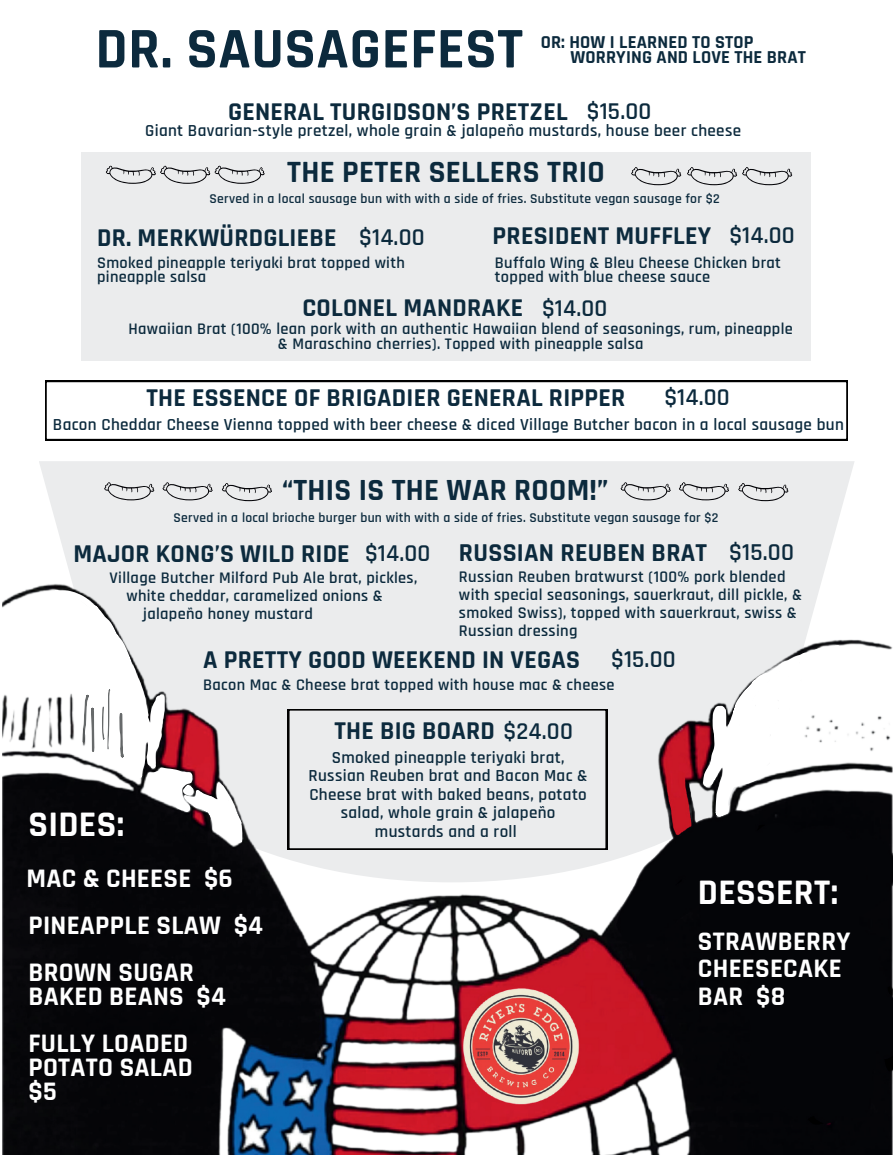
<style>
.page{position:relative;width:893px;height:1155px;background:#fff}
.page>*{position:absolute;margin:0;border:0;box-sizing:border-box;transform-origin:0 0}
.t1{font:700 58.13px "Rajdhani";letter-spacing:.01em;color:#0c2a3d}
.t2{font:700 36.37px "Rajdhani";letter-spacing:.01em;color:#fff}
.t3{font:700 31.32px "Rajdhani";letter-spacing:.01em;color:#0c2a3d}
.t4{font:700 31.18px "Rajdhani";letter-spacing:.01em;color:#0c2a3d}
.t5{font:700 27.09px/47.4px "Rajdhani";letter-spacing:.01em;color:#fff}
.t6{font:700 26.07px "Rajdhani";letter-spacing:.01em;color:#0c2a3d}
.t7{font:700 25.93px "Rajdhani";letter-spacing:.01em;color:#0c2a3d}
.t8{font:700 25.9px "Rajdhani";letter-spacing:.01em;color:#0c2a3d}
.t9{font:700 25.87px "Rajdhani";letter-spacing:.01em;color:#0c2a3d}
.t10{font:600 24.39px "Rajdhani";color:#0c2a3d}
.t11{font:700 18.41px/15.5px "Rajdhani";letter-spacing:.01em;color:#0c2a3d}
.t12{font:600 17.04px/18.6px "Rajdhani";letter-spacing:.02em;color:#0c2a3d;text-align:center}
.t13{font:600 16.45px/17.8px "Rajdhani";letter-spacing:.02em;color:#0c2a3d}
.t14{font:600 16.34px/15px "Rajdhani";letter-spacing:.02em;color:#0c2a3d}
.t15{font:600 16.31px/15px "Rajdhani";letter-spacing:.02em;color:#0c2a3d;text-align:center}
.t16{font:600 13.58px "Rajdhani";letter-spacing:.02em;color:#0c2a3d}
.t17{font:600 13.54px "Rajdhani";letter-spacing:.02em;color:#0c2a3d}
.s1{font-weight:600;font-size:24.39px}
.s2{font-weight:600;font-size:24.36px}
.s3{font-weight:600;font-size:24.53px}
</style>
<div class="page">
<img style="left:2px;top:152px;width:890px;height:1003px">
<svg style="left:45px;top:381px;width:802px;height:59px"></svg>
<div style="left:288px;top:709px;width:319px;height:141px;background:#ebeced"></div>
<div style="left:81px;top:152px;width:729px;height:208px;background:#ebeced"></div>
<svg style="left:106px;top:166px;width:159px;height:18px"></svg>
<svg style="left:631px;top:167px;width:50px;height:18px"></svg>
<svg style="left:687px;top:167px;width:105px;height:18px"></svg>
<svg style="left:620px;top:482px;width:50px;height:18px"></svg>
<svg style="left:678px;top:482px;width:51px;height:18px"></svg>
<svg style="left:738px;top:483px;width:50px;height:18px"></svg>
<svg style="left:104px;top:482px;width:50px;height:18px"></svg>
<svg style="left:162px;top:482px;width:51px;height:18px"></svg>
<svg style="left:222px;top:483px;width:50px;height:18px"></svg>
<svg style="left:703px;top:645px;width:137px;height:172px"></svg>
<svg style="left:49px;top:590px;width:193px;height:253px"></svg>
<h1 class="t1" style="left:95px;top:13px;width:429px">DR. SAUSAGEFEST</h1>
<h3 class="t8" style="left:228px;top:96px;width:425px">GENERAL TURGIDSON’S PRETZEL <span class="s1">$15.00</span></h3>
<p class="t12" style="left:145px;top:122px;width:597px">Giant Bavarian-style pretzel, whole grain &amp; jalapeño mustards, house beer cheese</p>
<p class="t11" style="left:570px;top:35px;width:237px;text-indent:-30px">OR: HOW I LEARNED TO STOP<br>WORRYING AND LOVE THE BRAT</p>
<h3 class="t3" style="left:287px;top:153px;width:319px">THE PETER SELLERS TRIO</h3>
<p class="t16" style="left:209px;top:190px;width:511px">Served in a local sausage bun with with a side of fries. Substitute vegan sausage for $2</p>
<h3 class="t8" style="left:97px;top:222px;width:329px">DR. MERKWÜRDGLIEBE <span class="s1">$14.00</span></h3>
<p class="t14" style="left:97px;top:255px;width:309px">Smoked pineapple teriyaki brat topped with pineapple salsa</p>
<h3 class="t9" style="left:302px;top:292px;width:306px">COLONEL MANDRAKE <span class="s2">$14.00</span></h3>
<p class="t15" style="left:129px;top:322px;width:665px">Hawaiian Brat (100% lean pork with an authentic Hawaiian blend of seasonings, rum, pineapple &amp; Maraschino cherries). Topped with pineapple salsa</p>
<h3 class="t7" style="left:492px;top:220px;width:304px">PRESIDENT MUFFLEY <span class="s1">$14.00</span></h3>
<p class="t14" style="left:495px;top:255px;width:287px">Buffalo Wing &amp; Bleu Cheese Chicken brat topped with blue cheese sauce</p>
<h3 class="t7" style="left:146px;top:381px;width:480px">THE ESSENCE OF BRIGADIER GENERAL RIPPER</h3>
<h3 class="t10" style="left:664px;top:383px;width:67px">$14.00</h3>
<p class="t12" style="left:53px;top:416px;width:792px">Bacon Cheddar Cheese Vienna topped with beer cheese &amp; diced Village Butcher bacon in a local sausage bun</p>
<h3 class="t4" style="left:282px;top:471px;width:327px">“THIS IS THE WAR ROOM!”</h3>
<p class="t17" style="left:173px;top:510px;width:546px">Served in a local brioche burger bun with with a side of fries. Substitute vegan sausage for $2</p>
<h3 class="t6" style="left:459px;top:537px;width:336px">RUSSIAN REUBEN BRAT <span class="s3">$15.00</span></h3>
<p class="t13" style="left:459px;top:569px;width:344px">Russian Reuben bratwurst (100% pork blended with special seasonings, sauerkraut, dill pickle, &amp; smoked Swiss), topped with sauerkraut, swiss &amp; Russian dressing</p>
<h3 class="t7" style="left:73px;top:538px;width:358px">MAJOR KONG’S WILD RIDE <span class="s1">$14.00</span></h3>
<p class="t14" style="left:109px;top:571px;width:309px">Village Butcher Milford Pub Ale brat, pickles,</p>
<p class="t14" style="left:126px;top:589px;width:258px">white cheddar, caramelized onions &amp;</p>
<p class="t14" style="left:143px;top:607px;width:171px">jalapeño honey mustard</p>
<h3 class="t7" style="left:203px;top:644px;width:474px">A PRETTY GOOD WEEKEND IN VEGAS <span class="s1">$15.00</span></h3>
<p class="t14" style="left:203px;top:677px;width:413px">Bacon Mac &amp; Cheese brat topped with house mac &amp; cheese</p>
<h2 class="t2" style="left:28px;top:802px;width:97px">SIDES:</h2>
<h3 class="t5" style="left:27px;top:855px;width:238px">MAC &amp; CHEESE $6<br>PINEAPPLE SLAW $4<br>BROWN SUGAR</h3>
<h3 class="t5" style="left:28px;top:974px;width:199px;line-height:47.2px">BAKED BEANS $4<br>FULLY LOADED</h3>
<h3 class="t5" style="left:28px;top:1056px;width:166px;line-height:23.9px">POTATO SALAD $5</h3>
<h3 class="t7" style="left:334px;top:715px;width:240px">THE BIG BOARD <span class="s1">$24.00</span></h3>
<p class="t12" style="left:308px;top:748px;width:280px">Smoked pineapple teriyaki brat,<br>Russian Reuben brat and Bacon Mac &amp;<br>Cheese brat with baked beans, potato salad, whole grain &amp; jalapeño mustards and a roll</p>
<h2 class="t2" style="left:698px;top:870px;width:142px">DESSERT:</h2>
<h3 class="t5" style="left:698px;top:928px;width:154px;line-height:27.6px">STRAWBERRY<br>CHEESECAKE<br>BAR $8</h3>
</div>
